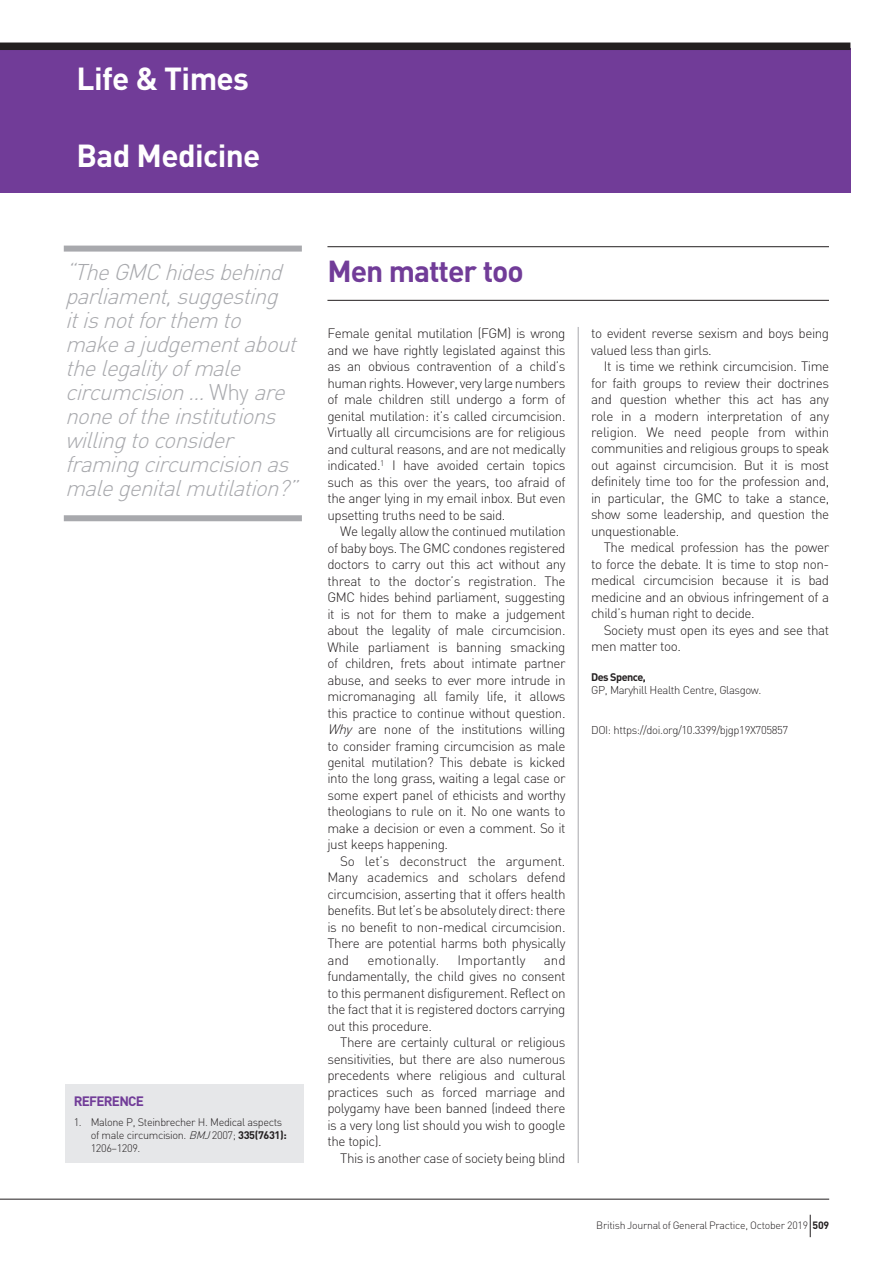
<style>
.page{position:relative;width:893px;height:1263px;background:#fff}
.page>*{position:absolute;margin:0;border:0;box-sizing:border-box;transform-origin:0 0}
.t1{font:700 31.5px "DIN";letter-spacing:-.02em;color:#fff}
.t2{font:700 30px "DIN";letter-spacing:-.035em;color:#713c98}
.t3{font:italic 300 22.5px/24px "DIN";color:#a8a9ad}
.t4{font:300 13.5px/16.5px "DIN";letter-spacing:-.035em;color:#231f20;text-align:justify}
.t5{font:300 13.5px "DIN";letter-spacing:-.005em;color:#231f20}
.t6{font:700 13.5px "DIN";letter-spacing:-.055em;color:#713c98}
.t7{font:300 11.25px "DIN";letter-spacing:-.035em;color:#231f20}
.t8{font:300 10.8px/13px "DIN";letter-spacing:-.035em;color:#231f20}
.t9{font:700 10.8px "DIN";letter-spacing:-.05em;color:#231f20}
.t10{font:300 10.5px "DIN";letter-spacing:-.025em;color:#231f20}
.s1{font-style:normal}
.s2{font-style:italic}
.s3{font-weight:700}
</style>
<div class="page">
<div style="left:0;top:49px;width:850px;height:144px;background:#713c98"></div>
<div style="left:0;top:43px;width:850px;height:7px;background:#231f20"></div>
<hr style="left:578px;top:327px;width:1px;height:836px;background:#a8a9ad">
<hr style="left:327px;top:246px;width:502px;height:1px;background:#231f20">
<hr style="left:327px;top:300px;width:502px;height:1px;background:#231f20">
<div style="left:64px;top:246px;width:238px;height:6px;background:#a8a9ad"></div>
<div style="left:64px;top:515px;width:238px;height:6px;background:#a8a9ad"></div>
<hr style="left:0;top:1199px;width:829px;height:1px;background:#231f20">
<svg style="left:810px;top:1215px;width:1px;height:22px"></svg>
<div style="left:65px;top:1084px;width:238px;height:79px;background:#e6e7e9"></div>
<h1 class="t1" style="left:77px;top:58px;width:174px">Life &amp; Times</h1>
<h1 class="t1" style="left:77px;top:135px;width:185px">Bad Medicine</h1>
<h3 class="t3" style="left:65px;top:259px;width:225px">“TheGMChidesbehind</h3>
<h2 class="t2" style="left:327px;top:252px;width:198px">Men matter too</h2>
<h3 class="t3" style="left:65px;top:283px;width:241px">parliament,suggesting itisnotforthem to makeajudgementabout thelegalityofmale circumcision… <span class="s1">W h y</span> are noneoftheinstitutions willingtoconsider framingcircumcisionas malegenitalmutilation?”</h3>
<p class="t4" style="left:327px;top:325px;width:240px">Female genital mutilation (FGM) is wrong and we have rightly legislated against this as an obvious contravention of a child’s human rights. However, very large numbers of male children still undergo a form of genital mutilation: it’s called circumcision.<br>Virtually all circumcisions are for religious and cultural reasons, and are not medically indicated.<sup>1</sup> I have avoided certain topics such as this over the years, too afraid of the anger lying in my email inbox. But even upsetting truths need to be said.</p>
<p class="t4" style="left:327px;top:523px;width:240px;text-indent:13px">We legally allow the continued mutilation of baby boys. The GMC condones registered doctors to carry out this act without any threat to the doctor’s registration. The GMC hides behind parliament, suggesting it is not for them to make a judgement about the legality of male circumcision.<br>While parliament is banning smacking of children, frets about intimate partner abuse, and seeks to ever more intrude in micromanaging all family life, it allows this practice to continue without question.<br><span class="s2">Why</span> are none of the institutions willing to consider framing circumcision as male genital mutilation? This debate is kicked into the long grass, waiting a legal case or some expert panel of ethicists and worthy theologians to rule on it. No one wants to make a decision or even a comment. So it just keeps happening.</p>
<p class="t4" style="left:327px;top:853px;width:240px;text-indent:13px">So let’s deconstruct the argument.<br>Many academics and scholars defend circumcision, asserting that it offers health benefits. But let’s be absolutely direct: there is no benefit to non-medical circumcision.<br>There are potential harms both physically and</p>
<p class="t4" style="left:327px;top:951px;width:240px;text-indent:216px">and fundamentally, the child gives no consent to this permanent disfigurement. Reflect on the fact that it is registered doctors carrying out this procedure.</p>
<p class="t4" style="left:327px;top:1034px;width:240px;text-indent:13px">There are certainly cultural or religious sensitivities, but there are also numerous precedents where religious and cultural practices such as forced marriage and polygamy have been banned (indeed there is a very long list should you wish to google the topic).</p>
<p class="t4" style="left:340px;top:1149px;width:227px">This is another case of society being blind</p>
<p class="t5" style="left:367px;top:952px;width:73px">emotionally.</p>
<p class="t5" style="left:458px;top:952px;width:69px">Importantly</p>
<p class="t6" style="left:74px;top:1093px;width:72px">REFERENCE</p>
<p class="t8" style="left:91px;top:1115px;width:198px;text-indent:-17px">1. Malone P, Steinbrecher H. Medical aspects of male circumcision. <span class="s2">BMJ</span>2007; <span class="s3">335(7631):<br></span>1206–1209.</p>
<p class="t4" style="left:591px;top:325px;width:240px">to evident reverse sexism and boys being valued less than girls.</p>
<p class="t4" style="left:591px;top:358px;width:240px;text-indent:13px">It is time we rethink circumcision. Time for faith groups to review their doctrines and question whether this act has any role in a modern interpretation of any religion. We need people from within communities and religious groups to speak out against circumcision. But it is most definitely time too for the profession and, in particular, the GMC to take a stance, show some leadership, and question the unquestionable.</p>
<p class="t4" style="left:591px;top:539px;width:240px;text-indent:13px">The medical profession has the power to force the debate. It is time to stop non&shy;medical circumcision because it is bad medicine and an obvious infringement of a child’s human right to decide.</p>
<p class="t4" style="left:591px;top:621px;width:240px;text-indent:13px">Society must open its eyes and see that men matter too.</p>
<p class="t9" style="left:591px;top:670px;width:56px">Des Spence,</p>
<p class="t7" style="left:591px;top:683px;width:172px">GP, Maryhill Health Centre, Glasgow.</p>
<p class="t7" style="left:591px;top:722px;width:199px">DOI: https://doi.org/10.3399/bjgp19X705857</p>
<p class="t10" style="left:596px;top:1219px;width:234px">British Journal of General Practice, October 2019 <span class="s3">509</span></p>
</div>
